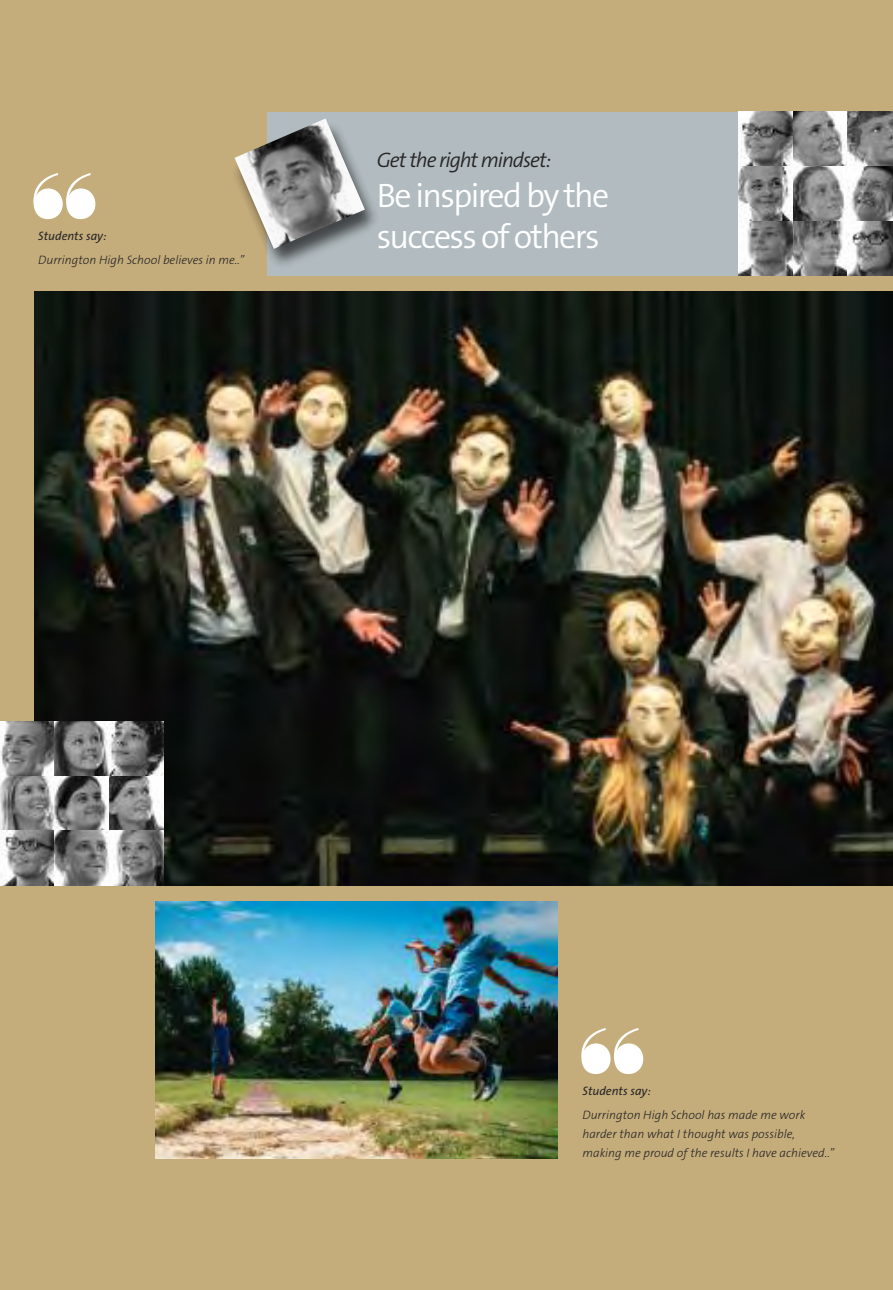
<style>
.page{position:relative;width:893px;height:1290px;background:#c5ad7b}
.page>*{position:absolute;margin:0;border:0;box-sizing:border-box;transform-origin:0 0}
.t1{font:104.48px "Monotype Sorts";color:#fff}
.t2{font:300 34.12px/40.2px "The Sans B4";letter-spacing:-.05em;color:#fff}
.t3{font:italic 300 21px "The Sans B4";letter-spacing:-.05em;color:#272526}
.t4{font:italic 300 12.25px/19.2px "The Sans B3";color:#272526}
.t5{font:italic 12.25px "The Sans B5 Plain";color:#272526}
</style>
<div class="page">
<img style="left:35px;top:291px;width:858px;height:594px">
<div style="left:267px;top:112px;width:472px;height:164px;background:#b2bcc0"></div>
<img style="left:739px;top:112px;width:54px;height:55px">
<svg style="left:793px;top:112px;width:55px;height:55px;background:#9d9d9d"></svg>
<svg style="left:848px;top:112px;width:45px;height:55px;background:#7f7f7f"></svg>
<svg style="left:739px;top:167px;width:54px;height:54px;background:#9d9d9d"></svg>
<svg style="left:793px;top:167px;width:55px;height:54px;background:#909090"></svg>
<svg style="left:848px;top:167px;width:45px;height:54px;background:#898989"></svg>
<svg style="left:739px;top:221px;width:54px;height:55px;background:#8a8a8a"></svg>
<svg style="left:793px;top:221px;width:55px;height:55px;background:#8e8e8e"></svg>
<svg style="left:848px;top:221px;width:45px;height:55px;background:#848484"></svg>
<img style="left:234px;top:157px;width:142px;height:108px">
<img style="left:235px;top:118px;width:130px;height:131px">
<img style="left:0;top:722px;width:55px;height:54px">
<svg style="left:55px;top:722px;width:54px;height:54px;background:#767676"></svg>
<svg style="left:109px;top:722px;width:55px;height:54px;background:#727272"></svg>
<svg style="left:0;top:776px;width:55px;height:55px;background:#959595"></svg>
<svg style="left:55px;top:776px;width:54px;height:55px;background:#818181"></svg>
<svg style="left:109px;top:776px;width:55px;height:55px;background:#8d8d8d"></svg>
<svg style="left:0;top:831px;width:55px;height:54px;background:#8c8c8c"></svg>
<svg style="left:55px;top:831px;width:54px;height:54px;background:#828282"></svg>
<svg style="left:109px;top:831px;width:55px;height:54px;background:#8c8c8c"></svg>
<img style="left:155px;top:901px;width:403px;height:257px">
<h1 class="t1" style="left:30px;top:150px;width:71px">}</h1>
<p class="t4" style="left:38px;top:251px;width:208px">Durrington High School believes in me..”</p>
<p class="t5" style="left:38px;top:229px;width:70px">Students say:</p>
<h3 class="t3" style="left:377px;top:149px;width:176px">Get the right mindset:</h3>
<h2 class="t2" style="left:377px;top:177px;width:234px">Be inspired by the success of others</h2>
<h1 class="t1" style="left:577px;top:1004px;width:71px">}</h1>
<p class="t5" style="left:582px;top:1084px;width:70px">Students say:</p>
<p class="t4" style="left:582px;top:1105px;width:253px">Durrington High School has made me work harder than what I thought was possible, making me proud of the results I have achieved..”</p>
</div>
